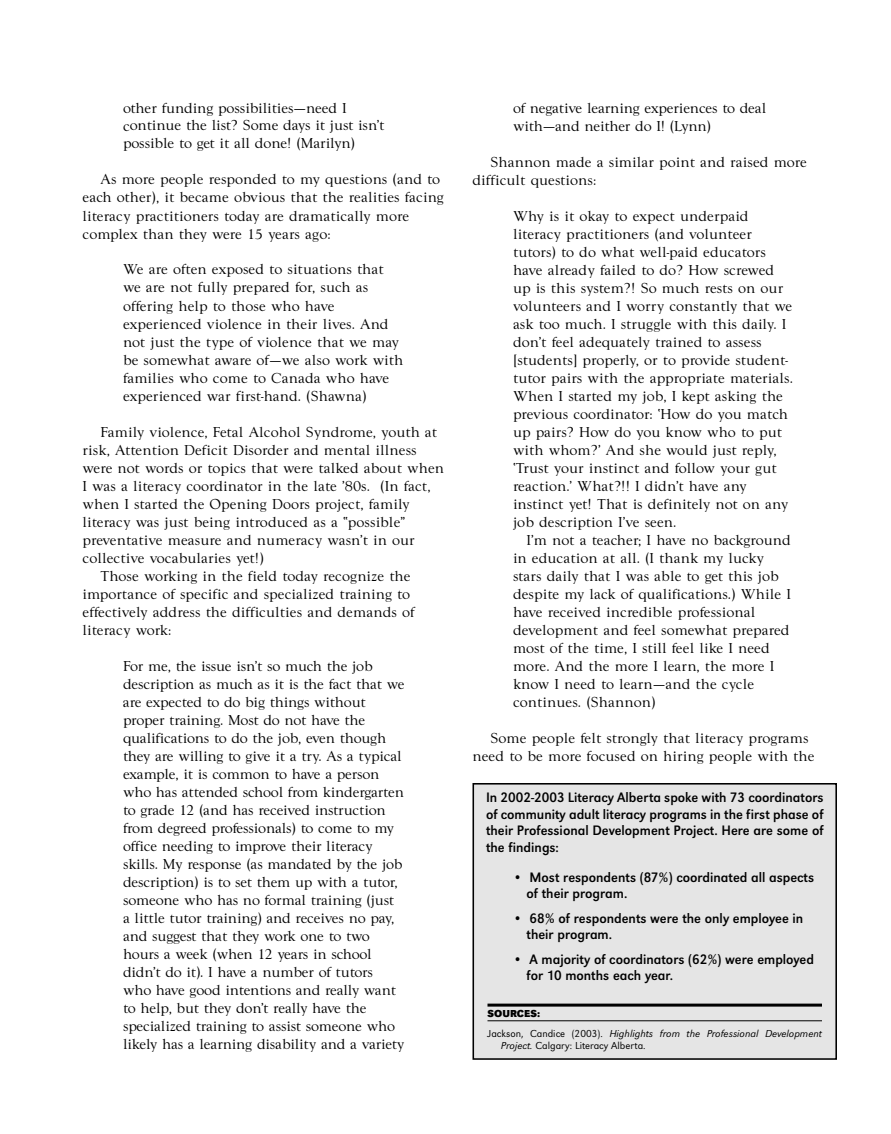
<style>
.page{position:relative;width:891px;height:1134px;background:#fff}
.page>*{position:absolute;margin:0;border:0;box-sizing:border-box;transform-origin:0 0}
.t1{font:15px/18px "Goudy Wtc T";color:#000}
.t2{font:14.25px/16.5px "URW Grotesk T";color:#000;scale:.95 1}
.t3{font:10.5px "URW Grotesk T Ligh Ital";color:#000}
.t4{font:10.5px "URW Grotesk T Ligh";color:#000}
.t5{font:700 10.5px "URW Grotesk T";color:#000}
.s1{font-family:"URW Grotesk T Ligh"}
.s2{font-family:"URW Grotesk T Ligh Ital"}
</style>
<div class="page">
<div style="left:474px;top:785px;width:361px;height:273px;background:#e5e5e5"></div>
<div style="left:473px;top:783px;width:364px;height:277px;border:2px solid #000"></div>
<hr style="left:488px;top:1004px;width:334px;height:3px;background:#000">
<hr style="left:488px;top:1021px;width:334px;height:1px;background:#000">
<p class="t1" style="left:123px;top:98px;width:263px">other funding possibilities—need I continue the list? Some days it just isn’t possible to get it all done! (Marilyn)</p>
<p class="t1" style="left:82px;top:170px;width:363px;text-indent:18px">As more people responded to my questions (and to each other), it became obvious that the realities facing literacy practitioners today are dramatically more complex than they were 15 years ago:</p>
<p class="t1" style="left:123px;top:260px;width:282px">We are often exposed to situations that we are not fully prepared for, such as offering help to those who have experienced violence in their lives. And not just the type of violence that we may be somewhat aware of—we also work with families who come to Canada who have experienced war first-hand. (Shawna)</p>
<p class="t1" style="left:100px;top:422px;width:338px">Family violence, Fetal Alcohol Syndrome, youth at</p>
<p class="t1" style="left:82px;top:440px;width:336px">risk, Attention Deficit Disorder and mental illness</p>
<p class="t1" style="left:82px;top:458px;width:363px">were not words or topics that were talked about when</p>
<p class="t1" style="left:82px;top:476px;width:350px">I was a literacy coordinator in the late ’80s. (In fact,</p>
<p class="t1" style="left:82px;top:494px;width:329px">when I started the Opening Doors project, family</p>
<p class="t1" style="left:82px;top:512px;width:324px">literacy was just being introduced as a “possible”</p>
<p class="t1" style="left:82px;top:530px;width:334px">preventative measure and numeracy wasn’t in our</p>
<p class="t1" style="left:82px;top:548px;width:183px">collective vocabularies yet!)</p>
<p class="t1" style="left:100px;top:566px;width:312px">Those working in the field today recognize the</p>
<p class="t1" style="left:83px;top:584px;width:329px">importance of specific and specialized training to</p>
<p class="t1" style="left:83px;top:602px;width:334px">effectively address the difficulties and demands of</p>
<p class="t1" style="left:83px;top:620px;width:90px">literacy work:</p>
<p class="t1" style="left:123px;top:656px;width:283px">For me, the issue isn’t so much the job description as much as it is the fact that we are expected to do big things without proper training. Most do not have the qualifications to do the job, even though they are willing to give it a try. As a typical example, it is common to have a person who has attended school from kindergarten to grade 12 (and has received instruction from degreed professionals) to come to my office needing to improve their literacy skills. My response (as mandated by the job description) is to set them up with a tutor, someone who has no formal training (just a little tutor training) and receives no pay, and suggest that they work one to two hours a week (when 12 years in school didn’t do it). I have a number of tutors who have good intentions and really want to help, but they don’t really have the specialized training to assist someone who likely has a learning disability and a variety</p>
<p class="t1" style="left:513px;top:98px;width:255px">of negative learning experiences to deal with—and neither do I! (Lynn)</p>
<p class="t1" style="left:473px;top:152px;width:336px;text-indent:18px">Shannon made a similar point and raised more difficult questions:</p>
<p class="t1" style="left:513px;top:206px;width:282px">Why is it okay to expect underpaid literacy practitioners (and volunteer tutors) to do what well-paid educators have already failed to do? How screwed up is this system?! So much rests on our volunteers and I worry constantly that we ask too much. I struggle with this daily. I don’t feel adequately trained to assess [students] properly, or to provide student&shy;tutor pairs with the appropriate materials.<br>When I started my job, I kept asking the previous coordinator: ‘How do you match up pairs? How do you know who to put with whom?’ And she would just reply, ‘Trust your instinct and follow your gut reaction.’ What?!! I didn’t have any instinct yet! That is definitely not on any job description I’ve seen.</p>
<p class="t1" style="left:513px;top:530px;width:280px;text-indent:13px">I’m not a teacher; I have no background in education at all. (I thank my lucky stars daily that I was able to get this job despite my lack of qualifications.) While I have received incredible professional development and feel somewhat prepared most of the time, I still feel like I need more. And the more I learn, the more I know I need to learn—and the cycle continues. (Shannon)</p>
<p class="t1" style="left:473px;top:728px;width:344px;text-indent:18px">Some people felt strongly that literacy programs need to be more focused on hiring people with the</p>
<p class="t2" style="left:486px;top:789px;width:357px;text-align:justify">In 2002-2003 Literacy Alberta spoke with 73 coordinators of community adult literacy programs in the first phase of their Professional Development Project. Here are some of the findings:</p>
<p class="t2" style="left:527px;top:868px;width:304px;text-indent:-14px">• Most respondents (87%) coordinated all aspects of their program.</p>
<p class="t2" style="left:527px;top:910px;width:293px;text-indent:-13px">• 68% of respondents were the only employee in their program.</p>
<p class="t2" style="left:527px;top:951px;width:304px;text-indent:-14px">• A majority of coordinators (62%) were employed for 10 months each year.</p>
<p class="t5" style="left:488px;top:1008px;width:54px">SOURCES:</p>
<p class="t3" style="left:488px;top:1028px;width:336px"><span class="s1">Jackson, Candice (2003).</span> Highlights from the Professional Development</p>
<p class="t4" style="left:501px;top:1040px;width:146px"><span class="s2">Project.</span> Calgary: Literacy Alberta.</p>
</div>
